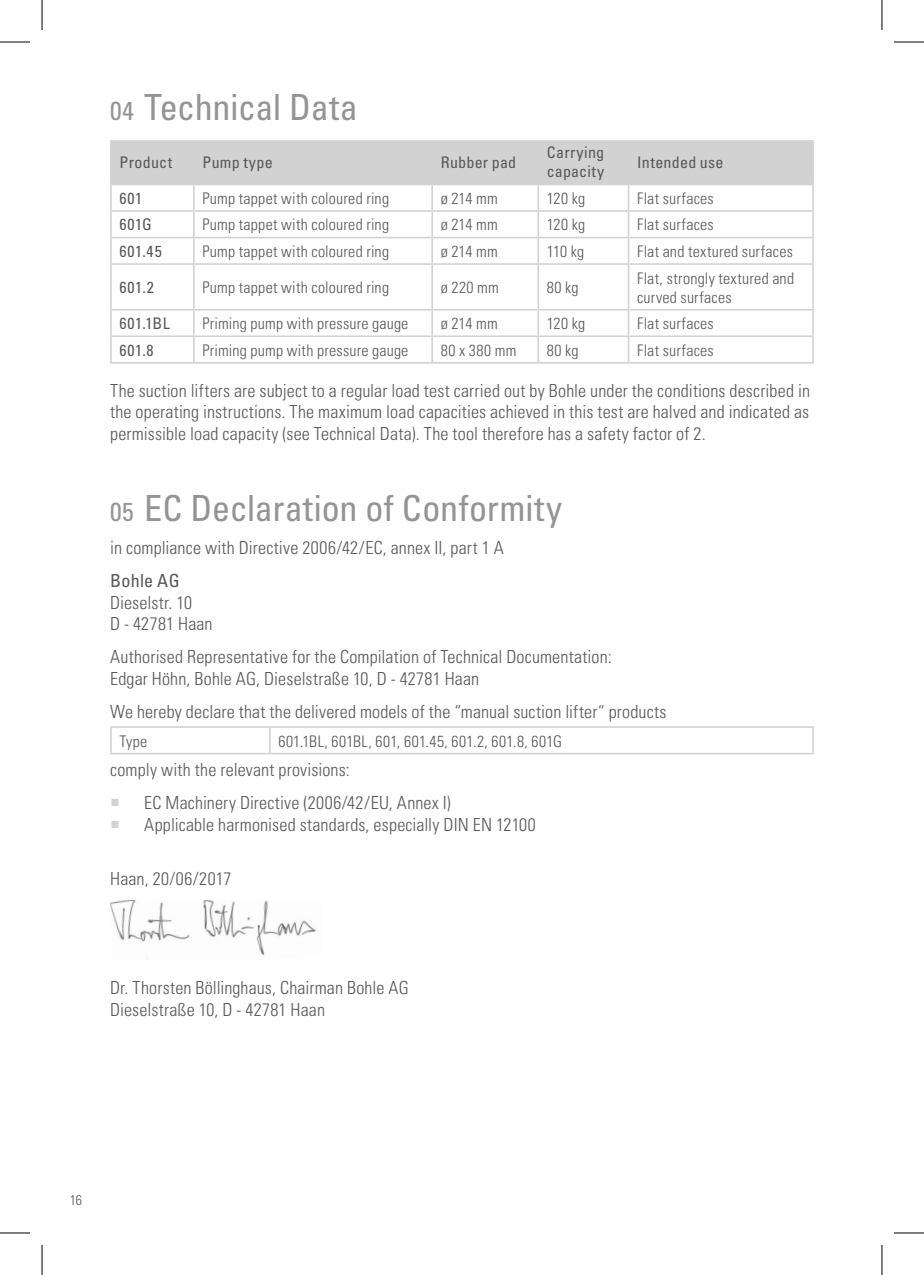
<style>
.page{position:relative;width:924px;height:1275px;background:#fff}
.page>*{position:absolute;margin:0;border:0;box-sizing:border-box;transform-origin:0 0}
.t1{font:condensed 36px "Univers LTCYR 57";letter-spacing:-.005em;color:#949494}
.t2{font:18px/21.6px "Univers LTCYR 47 Light Cond";letter-spacing:.01em;color:#585858}
.t3{font:condensed 18px "Univers LTCYR 57";letter-spacing:.015em;color:#585858}
.t4{font:16px/19.2px "Univers LTCYR 47 Light Cond";letter-spacing:.015em;color:#585858}
.t5{font:condensed 16px/19.2px "Univers LTCYR 57";letter-spacing:.02em;color:#585858}
.t6{font:14px "Univers LTCYR 47 Light Cond";color:#585858}
.s1{font-size:26px}
.s2{color:#d2d2d2}
</style>
<div class="page">
<hr style="left:110px;top:140px;width:84px;height:2px;background:#d2d2d2">
<hr style="left:110px;top:142px;width:2px;height:42px;background:#d2d2d2">
<hr style="left:432px;top:140px;width:106px;height:2px;background:#d2d2d2">
<hr style="left:538px;top:140px;width:90px;height:2px;background:#d2d2d2">
<hr style="left:628px;top:140px;width:185px;height:2px;background:#d2d2d2">
<hr style="left:811px;top:142px;width:2px;height:42px;background:#d2d2d2">
<hr style="left:110px;top:184px;width:84px;height:1px;background:#d2d2d2">
<hr style="left:110px;top:185px;width:2px;height:25px;background:#d2d2d2">
<hr style="left:628px;top:184px;width:185px;height:1px;background:#d2d2d2">
<hr style="left:811px;top:185px;width:2px;height:25px;background:#d2d2d2">
<hr style="left:110px;top:212px;width:2px;height:25px;background:#d2d2d2">
<hr style="left:811px;top:212px;width:2px;height:25px;background:#d2d2d2">
<hr style="left:110px;top:238px;width:2px;height:25px;background:#d2d2d2">
<hr style="left:811px;top:238px;width:2px;height:25px;background:#d2d2d2">
<hr style="left:110px;top:265px;width:2px;height:44px;background:#d2d2d2">
<hr style="left:811px;top:265px;width:2px;height:44px;background:#d2d2d2">
<hr style="left:110px;top:310px;width:2px;height:25px;background:#d2d2d2">
<hr style="left:811px;top:310px;width:2px;height:25px;background:#d2d2d2">
<hr style="left:110px;top:337px;width:2px;height:25px;background:#d2d2d2">
<hr style="left:811px;top:337px;width:2px;height:25px;background:#d2d2d2">
<hr style="left:194px;top:140px;width:238px;height:2px;background:#d2d2d2">
<hr style="left:110px;top:210px;width:84px;height:2px;background:#d2d2d2">
<hr style="left:628px;top:210px;width:185px;height:2px;background:#d2d2d2">
<hr style="left:110px;top:237px;width:84px;height:1px;background:#d2d2d2">
<svg style="left:111px;top:142px;width:701px;height:121px"></svg>
<hr style="left:432px;top:237px;width:106px;height:1px;background:#d2d2d2">
<hr style="left:538px;top:237px;width:90px;height:1px;background:#d2d2d2">
<hr style="left:628px;top:237px;width:185px;height:1px;background:#d2d2d2">
<hr style="left:110px;top:263px;width:84px;height:2px;background:#d2d2d2">
<hr style="left:194px;top:263px;width:238px;height:2px;background:#d2d2d2">
<hr style="left:193px;top:265px;width:1px;height:44px;background:#d2d2d2">
<hr style="left:628px;top:263px;width:185px;height:2px;background:#d2d2d2">
<hr style="left:110px;top:309px;width:84px;height:1px;background:#d2d2d2">
<hr style="left:194px;top:309px;width:238px;height:1px;background:#d2d2d2">
<hr style="left:628px;top:309px;width:185px;height:1px;background:#d2d2d2">
<hr style="left:110px;top:335px;width:84px;height:2px;background:#d2d2d2">
<hr style="left:110px;top:362px;width:84px;height:1px;background:#d2d2d2">
<hr style="left:194px;top:335px;width:238px;height:2px;background:#d2d2d2">
<svg style="left:193px;top:310px;width:1px;height:52px"></svg>
<hr style="left:194px;top:362px;width:238px;height:1px;background:#d2d2d2">
<hr style="left:432px;top:362px;width:106px;height:1px;background:#d2d2d2">
<hr style="left:538px;top:362px;width:90px;height:1px;background:#d2d2d2">
<hr style="left:628px;top:335px;width:185px;height:2px;background:#d2d2d2">
<hr style="left:628px;top:362px;width:185px;height:1px;background:#d2d2d2">
<hr style="left:432px;top:184px;width:106px;height:1px;background:#d2d2d2">
<hr style="left:431px;top:185px;width:2px;height:25px;background:#d2d2d2">
<hr style="left:538px;top:184px;width:90px;height:1px;background:#d2d2d2">
<hr style="left:537px;top:185px;width:2px;height:25px;background:#d2d2d2">
<hr style="left:627px;top:185px;width:2px;height:25px;background:#d2d2d2">
<hr style="left:431px;top:238px;width:2px;height:25px;background:#d2d2d2">
<hr style="left:537px;top:238px;width:2px;height:25px;background:#d2d2d2">
<hr style="left:627px;top:238px;width:2px;height:25px;background:#d2d2d2">
<hr style="left:432px;top:263px;width:106px;height:2px;background:#d2d2d2">
<hr style="left:431px;top:265px;width:2px;height:44px;background:#d2d2d2">
<hr style="left:538px;top:263px;width:90px;height:2px;background:#d2d2d2">
<hr style="left:537px;top:265px;width:2px;height:44px;background:#d2d2d2">
<hr style="left:627px;top:265px;width:2px;height:44px;background:#d2d2d2">
<hr style="left:432px;top:309px;width:106px;height:1px;background:#d2d2d2">
<hr style="left:431px;top:310px;width:2px;height:25px;background:#d2d2d2">
<hr style="left:538px;top:309px;width:90px;height:1px;background:#d2d2d2">
<hr style="left:537px;top:310px;width:2px;height:25px;background:#d2d2d2">
<hr style="left:627px;top:310px;width:2px;height:25px;background:#d2d2d2">
<hr style="left:432px;top:335px;width:106px;height:2px;background:#d2d2d2">
<hr style="left:431px;top:337px;width:2px;height:25px;background:#d2d2d2">
<hr style="left:538px;top:335px;width:90px;height:2px;background:#d2d2d2">
<hr style="left:537px;top:337px;width:2px;height:25px;background:#d2d2d2">
<hr style="left:627px;top:337px;width:2px;height:25px;background:#d2d2d2">
<hr style="left:110px;top:728px;width:2px;height:25px;background:#d2d2d2">
<hr style="left:110px;top:726px;width:160px;height:2px;background:#d2d2d2">
<svg style="left:269px;top:728px;width:1px;height:25px"></svg>
<hr style="left:811px;top:728px;width:2px;height:25px;background:#d2d2d2">
<hr style="left:270px;top:726px;width:543px;height:2px;background:#d2d2d2">
<hr style="left:110px;top:753px;width:160px;height:1px;background:#d2d2d2">
<hr style="left:270px;top:753px;width:543px;height:1px;background:#d2d2d2">
<img style="left:110px;top:900px;width:207px;height:56px">
<hr style="left:0;top:42px;width:30px;height:1px;background:#000">
<hr style="left:893px;top:42px;width:30px;height:1px;background:#000">
<hr style="left:0;top:1232px;width:30px;height:1px;background:#000">
<hr style="left:893px;top:1232px;width:30px;height:1px;background:#000">
<hr style="left:42px;top:0;width:1px;height:30px;background:#000">
<hr style="left:42px;top:1245px;width:1px;height:30px;background:#000">
<hr style="left:881px;top:0;width:1px;height:30px;background:#000">
<hr style="left:881px;top:1245px;width:1px;height:30px;background:#000">
<h1 class="t1" style="left:110px;top:85px;width:249px"><span class="s1">04</span> Technical Data</h1>
<p class="t5" style="left:119px;top:152px;width:54px">Product</p>
<p class="t5" style="left:202px;top:152px;width:72px">Pump type</p>
<p class="t5" style="left:440px;top:152px;width:77px">Rubber pad</p>
<p class="t5" style="left:546px;top:142px;width:59px">Carrying capacity</p>
<p class="t5" style="left:636px;top:152px;width:88px">Intended use</p>
<p class="t5" style="left:119px;top:188px;width:24px">601</p>
<p class="t4" style="left:202px;top:188px;width:188px">Pump tappet with coloured ring</p>
<p class="t4" style="left:440px;top:188px;width:58px">ø 214 mm</p>
<p class="t4" style="left:546px;top:188px;width:40px">120 kg</p>
<p class="t4" style="left:636px;top:188px;width:78px">Flat surfaces</p>
<p class="t5" style="left:119px;top:215px;width:34px">601G</p>
<p class="t4" style="left:202px;top:214px;width:188px">Pump tappet with coloured ring</p>
<p class="t4" style="left:440px;top:214px;width:58px">ø 214 mm</p>
<p class="t4" style="left:546px;top:214px;width:40px">120 kg</p>
<p class="t4" style="left:636px;top:214px;width:78px">Flat surfaces</p>
<p class="t5" style="left:119px;top:241px;width:44px">601.45</p>
<p class="t4" style="left:202px;top:241px;width:188px">Pump tappet with coloured ring</p>
<p class="t4" style="left:440px;top:241px;width:58px">ø 214 mm</p>
<p class="t4" style="left:546px;top:241px;width:39px">110 kg</p>
<p class="t4" style="left:636px;top:241px;width:157px">Flat and textured surfaces</p>
<p class="t5" style="left:119px;top:277px;width:36px">601.2</p>
<p class="t4" style="left:202px;top:277px;width:188px">Pump tappet with coloured ring</p>
<p class="t4" style="left:440px;top:277px;width:60px">ø 220 mm</p>
<p class="t4" style="left:546px;top:277px;width:33px">80 kg</p>
<p class="t4" style="left:636px;top:267px;width:158px">Flat, strongly textured and curved surfaces</p>
<p class="t5" style="left:119px;top:313px;width:52px">601.1BL</p>
<p class="t4" style="left:202px;top:313px;width:207px">Priming pump with pressure gauge</p>
<p class="t4" style="left:440px;top:313px;width:58px">ø 214 mm</p>
<p class="t4" style="left:546px;top:313px;width:40px">120 kg</p>
<p class="t4" style="left:636px;top:313px;width:78px">Flat surfaces</p>
<p class="t5" style="left:119px;top:340px;width:36px">601.8</p>
<p class="t4" style="left:202px;top:340px;width:207px">Priming pump with pressure gauge</p>
<p class="t4" style="left:440px;top:340px;width:77px">80 x 380 mm</p>
<p class="t4" style="left:546px;top:340px;width:33px">80 kg</p>
<p class="t4" style="left:636px;top:340px;width:78px">Flat surfaces</p>
<p class="t2" style="left:110px;top:378px;width:701px;text-align:justify">The suction lifters are subject to a regular load test carried out by Bohle under the conditions described in the operating instructions. The maximum load capacities achieved in this test are halved and indicated as permissible load capacity (see Technical Data). The tool therefore has a safety factor of 2.</p>
<h1 class="t1" style="left:110px;top:485px;width:453px"><span class="s1">05</span> EC Declaration of Conformity</h1>
<p class="t2" style="left:110px;top:536px;width:395px">in compliance with Directive 2006/42/EC, annex II, part 1 A</p>
<p class="t3" style="left:110px;top:569px;width:71px">Bohle AG</p>
<p class="t2" style="left:110px;top:590px;width:104px">Dieselstr. 10<br>D - 42781 Haan</p>
<p class="t2" style="left:110px;top:645px;width:503px">Authorised Representative for the Compilation of Technical Documentation:<br>Edgar Höhn, Bohle AG, Dieselstraße 10, D - 42781 Haan</p>
<p class="t2" style="left:110px;top:699px;width:557px">We hereby declare that the delivered models of the “manual suction lifter“ products</p>
<p class="t4" style="left:119px;top:730px;width:29px">Type</p>
<p class="t4" style="left:278px;top:730px;width:285px">601.1BL, 601BL, 601, 601.45, 601.2, 601.8, 601G</p>
<p class="t2" style="left:110px;top:758px;width:241px">comply with the relevant provisions:</p>
<p class="t2" style="left:110px;top:791px;width:342px"><span class="s2">○</span> EC Machinery Directive (2006/42/EU, Annex I)</p>
<p class="t2" style="left:110px;top:812px;width:427px"><span class="s2">○</span> Applicable harmonised standards, especially DIN EN 12100</p>
<p class="t2" style="left:110px;top:867px;width:123px">Haan, 20/06/2017</p>
<p class="t2" style="left:110px;top:976px;width:300px">Dr. Thorsten Böllinghaus, Chairman Bohle AG<br>Dieselstraße 10, D - 42781 Haan</p>
<p class="t6" style="left:70px;top:1190px;width:14px">16</p>
</div>
